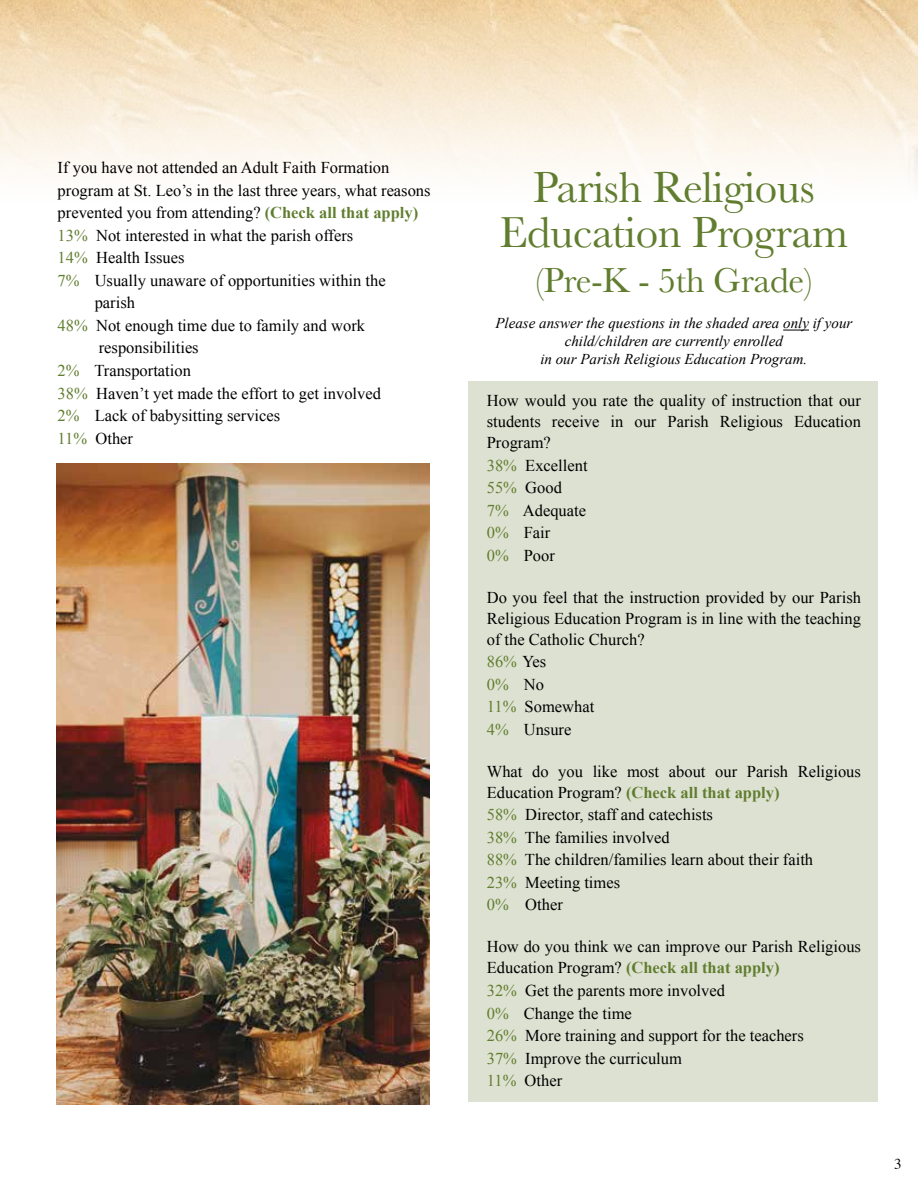
<style>
.page{position:relative;width:918px;height:1188px;background:#fff}
.page>*{position:absolute;margin:0;border:0;box-sizing:border-box;transform-origin:0 0}
.t1{font:45px/45px "Baskerville";letter-spacing:-.01em;color:#617d2f;text-align:center}
.t2{font:36px "Baskerville";letter-spacing:-.01em;color:#617d2f}
.t3{font:16.5px/22.5px "Times New Roman";color:#000}
.t4{font:italic 15px/18px "Times New Roman";color:#000;text-align:center}
.t5{font:15px "Times";color:#000}
.s1{font-weight:700;color:#617d2f}
.s2{color:#617d2f}
</style>
<div class="page">
<div style="left:468px;top:382px;width:410px;height:720px;background:#dde1d1"></div>
<svg style="left:783px;top:330px;width:26px;height:1px"></svg>
<img style="left:56px;top:463px;width:374px;height:642px">
<p class="t3" style="left:58px;top:156px;width:333px">If you have not attended an Adult Faith Formation</p>
<p class="t3" style="left:58px;top:179px;width:374px">program at St. Leo’s in the last three years, what reasons</p>
<p class="t3" style="left:58px;top:201px;width:362px">prevented you from attending? <span class="s1">(Check all that apply)</span></p>
<p class="t3" style="left:58px;top:224px;width:297px"><span class="s2">13%</span> Not interested in what the parish offers</p>
<p class="t3" style="left:58px;top:246px;width:128px"><span class="s2">14%</span> Health Issues</p>
<p class="t3" style="left:58px;top:269px;width:330px"><span class="s2">7%</span> Usually unaware of opportunities within the</p>
<p class="t3" style="left:95px;top:291px;width:42px">parish</p>
<p class="t3" style="left:58px;top:314px;width:309px"><span class="s2">48%</span> Not enough time due to family and work</p>
<p class="t3" style="left:99px;top:336px;width:101px">responsibilities</p>
<p class="t3" style="left:58px;top:359px;width:135px"><span class="s2">2%</span> Transportation</p>
<p class="t3" style="left:58px;top:381px;width:325px"><span class="s2">38%</span> Haven’t yet made the effort to get involved</p>
<p class="t3" style="left:58px;top:404px;width:224px"><span class="s2">2%</span> Lack of babysitting services</p>
<p class="t3" style="left:58px;top:426px;width:77px"><span class="s2">11%</span> Other</p>
<h1 class="t1" style="left:500px;top:166px;width:350px">Parish Religious<br>Education Program</h1>
<h2 class="t2" style="left:535px;top:258px;width:279px">(Pre-K - 5th Grade)</h2>
<p class="t4" style="left:495px;top:314px;width:358px">Please answer the questions in the shaded area only if your child/children are currently enrolled<br>in our Parish Religious Education Program.</p>
<p class="t3" style="left:487px;top:390px;width:376px;line-height:21px;text-align:justify">How would you rate the quality of instruction that our students receive in our Parish Religious Education Program?</p>
<p class="t3" style="left:487px;top:454px;width:102px"><span class="s2">38%</span> Excellent<br><span class="s2">55%</span> Good<br><span class="s2">7%</span> Adequate<br><span class="s2">0%</span> Fair<br><span class="s2">0%</span> Poor</p>
<p class="t3" style="left:487px;top:587px;width:376px;line-height:21px;text-align:justify">Do you feel that the instruction provided by our Parish Religious Education Program is in line with the teaching of the Catholic Church?</p>
<p class="t3" style="left:487px;top:650px;width:109px"><span class="s2">86%</span> Yes<br><span class="s2">0%</span> No<br><span class="s2">11%</span> Somewhat<br><span class="s2">4%</span> Unsure</p>
<p class="t3" style="left:487px;top:761px;width:376px;line-height:21px">What do you like most about our Parish Religious<br>Education Program? <span class="s1">(Check all that apply)</span></p>
<p class="t3" style="left:487px;top:803px;width:328px"><span class="s2">58%</span> Director, staff and catechists<br><span class="s2">38%</span> The families involved<br><span class="s2">88%</span> The children/families learn about their faith<br><span class="s2">23%</span> Meeting times<br><span class="s2">0%</span> Other</p>
<p class="t3" style="left:487px;top:936px;width:376px;line-height:21px">How do you think we can improve our Parish Religious<br>Education Program? <span class="s1">(Check all that apply)</span></p>
<p class="t3" style="left:487px;top:979px;width:319px"><span class="s2">32%</span> Get the parents more involved<br><span class="s2">0%</span> Change the time<br><span class="s2">26%</span> More training and support for the teachers<br><span class="s2">37%</span> Improve the curriculum<br><span class="s2">11%</span> Other</p>
<p class="t5" style="left:894px;top:1150px;width:9px">3</p>
</div>
